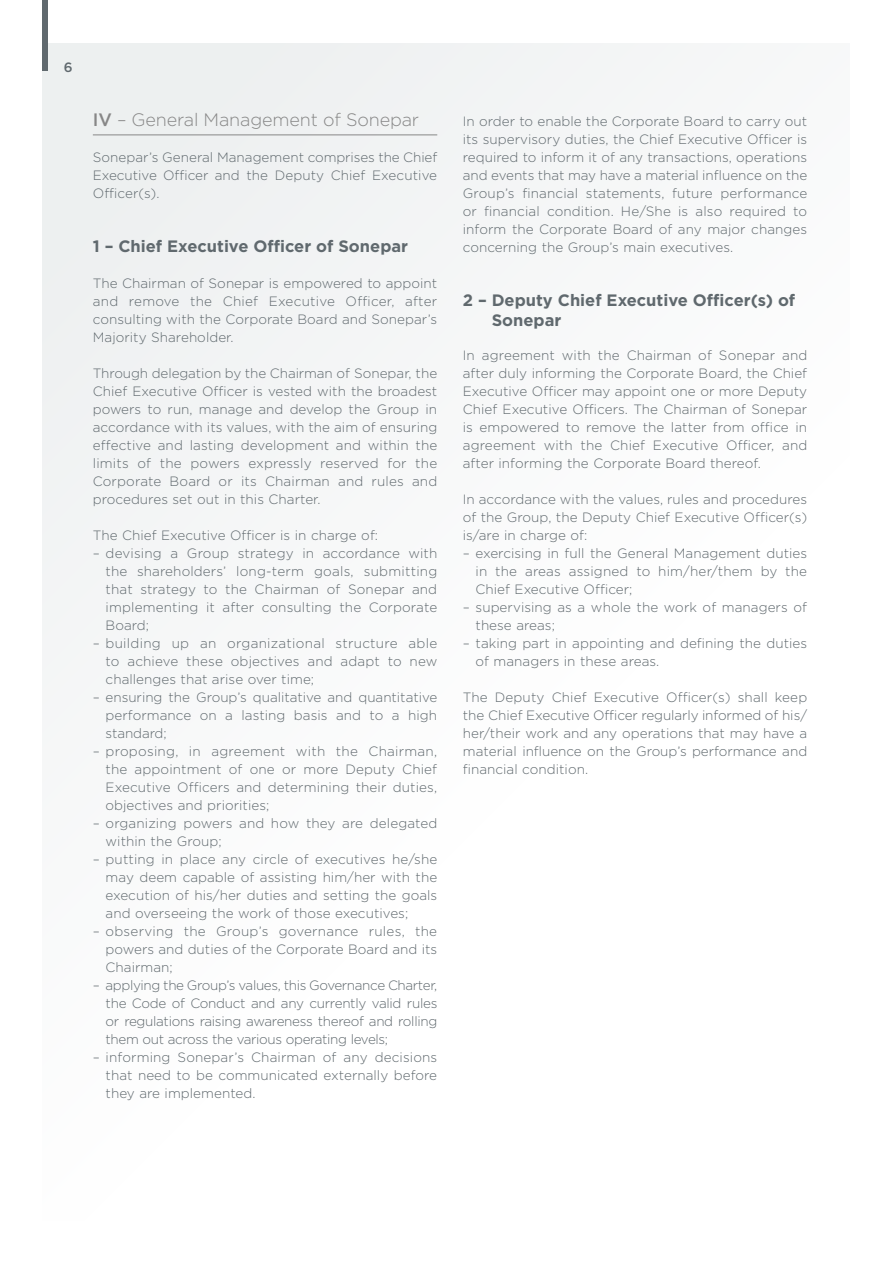
<style>
.page{position:relative;width:893px;height:1263px;background:#fff}
.page>*{position:absolute;margin:0;border:0;box-sizing:border-box;transform-origin:0 0}
.t1{font:300 18px "Gotham HTF";letter-spacing:-.01em;color:#878787}
.t2{font:700 16.5px/19.8px "Gotham HTF";color:#60696e}
.t3{font:300 13.5px/18px "Gotham HTF";letter-spacing:.005em;color:#60696e;text-align:justify}
.t4{font:500 13.5px "Gotham HTF";color:#60696e}
.s1{font-weight:500}
</style>
<div class="page">
<div style="left:43px;top:43px;width:807px;height:1177px;background:#fafbfb"></div>
<div style="left:43px;top:0;width:5px;height:71px;background:#60696e"></div>
<hr style="left:93px;top:135px;width:344px;height:1px;background:#878787">
<p class="t4" style="left:64px;top:59px;width:10px">6</p>
<h1 class="t1" style="left:93px;top:110px;width:328px"><span class="s1">IV</span> – General Management of Sonepar</h1>
<p class="t3" style="left:93px;top:148px;width:346px">Sonepar’s General Management comprises the Chief Executive Officer and the Deputy Chief Executive Officer(s).</p>
<p class="t2" style="left:93px;top:236px;width:317px">1 – Chief Executive Officer of Sonepar</p>
<p class="t3" style="left:93px;top:274px;width:346px">The Chairman of Sonepar is empowered to appoint and remove the Chief Executive Officer, after consulting with the Corporate Board and Sonepar’s Majority Shareholder.</p>
<p class="t3" style="left:93px;top:364px;width:346px">Through delegation by the Chairman of Sonepar, the Chief Executive Officer is vested with the broadest powers to run, manage and develop the Group in accordance with its values, with the aim of ensuring effective and lasting development and within the limits of the powers expressly reserved for the Corporate Board or its Chairman and rules and procedures set out in this Charter.</p>
<p class="t3" style="left:93px;top:526px;width:287px">The Chief Executive Officer is in charge of:</p>
<p class="t3" style="left:106px;top:544px;width:333px;text-indent:-13px">– devising a Group strategy in accordance with the shareholders’ long-term goals, submitting that strategy to the Chairman of Sonepar and implementing it after consulting the Corporate Board;</p>
<p class="t3" style="left:106px;top:634px;width:333px;text-indent:-13px">– building up an organizational structure able to achieve these objectives and adapt to new challenges that arise over time;</p>
<p class="t3" style="left:106px;top:688px;width:333px;text-indent:-13px">– ensuring the Group’s qualitative and quantitative performance on a lasting basis and to a high standard;</p>
<p class="t3" style="left:106px;top:742px;width:333px;text-indent:-13px">– proposing, in agreement with the Chairman, the appointment of one or more Deputy Chief Executive Officers and determining their duties, objectives and priorities;</p>
<p class="t3" style="left:106px;top:814px;width:333px;text-indent:-13px">– organizing powers and how they are delegated within the Group;</p>
<p class="t3" style="left:106px;top:850px;width:333px;text-indent:-13px">– putting in place any circle of executives he/she may deem capable of assisting him/her with the execution of his/her duties and setting the goals and overseeing the work of those executives;</p>
<p class="t3" style="left:106px;top:922px;width:333px;text-indent:-13px">– observing the Group’s governance rules, the powers and duties of the Corporate Board and its Chairman;</p>
<p class="t3" style="left:106px;top:976px;width:333px;text-indent:-13px">– applying the Group’s values, this Governance Charter, the Code of Conduct and any currently valid rules or regulations raising awareness thereof and rolling them out across the various operating levels;</p>
<p class="t3" style="left:106px;top:1048px;width:333px;text-indent:-13px">– informing Sonepar’s Chairman of any decisions that need to be communicated externally before they are implemented.</p>
<p class="t3" style="left:463px;top:112px;width:346px">In order to enable the Corporate Board to carry out its supervisory duties, the Chief Executive Officer is required to inform it of any transactions, operations and events that may have a material influence on the Group’s financial statements, future performance or financial condition. He/She is also required to inform the Corporate Board of any major changes concerning the Group’s main executives.</p>
<p class="t2" style="left:492px;top:290px;width:305px;text-indent:-29px">2 – Deputy Chief Executive Officer(s) of<br>Sonepar</p>
<p class="t3" style="left:463px;top:346px;width:346px">In agreement with the Chairman of Sonepar and after duly informing the Corporate Board, the Chief Executive Officer may appoint one or more Deputy Chief Executive Officers. The Chairman of Sonepar is empowered to remove the latter from office in agreement with the Chief Executive Officer, and after informing the Corporate Board thereof.</p>
<p class="t3" style="left:463px;top:490px;width:346px">In accordance with the values, rules and procedures of the Group, the Deputy Chief Executive Officer(s) is/are in charge of:</p>
<p class="t3" style="left:476px;top:544px;width:333px;text-indent:-13px">– exercising in full the General Management duties in the areas assigned to him/her/them by the Chief Executive Officer;</p>
<p class="t3" style="left:476px;top:598px;width:333px;text-indent:-13px">– supervising as a whole the work of managers of these areas;</p>
<p class="t3" style="left:476px;top:634px;width:333px;text-indent:-13px">– taking part in appointing and defining the duties of managers in these areas.</p>
<p class="t3" style="left:463px;top:688px;width:346px">The Deputy Chief Executive Officer(s) shall keep the Chief Executive Officer regularly informed of his/ her/their work and any operations that may have a material influence on the Group’s performance and financial condition.</p>
</div>
